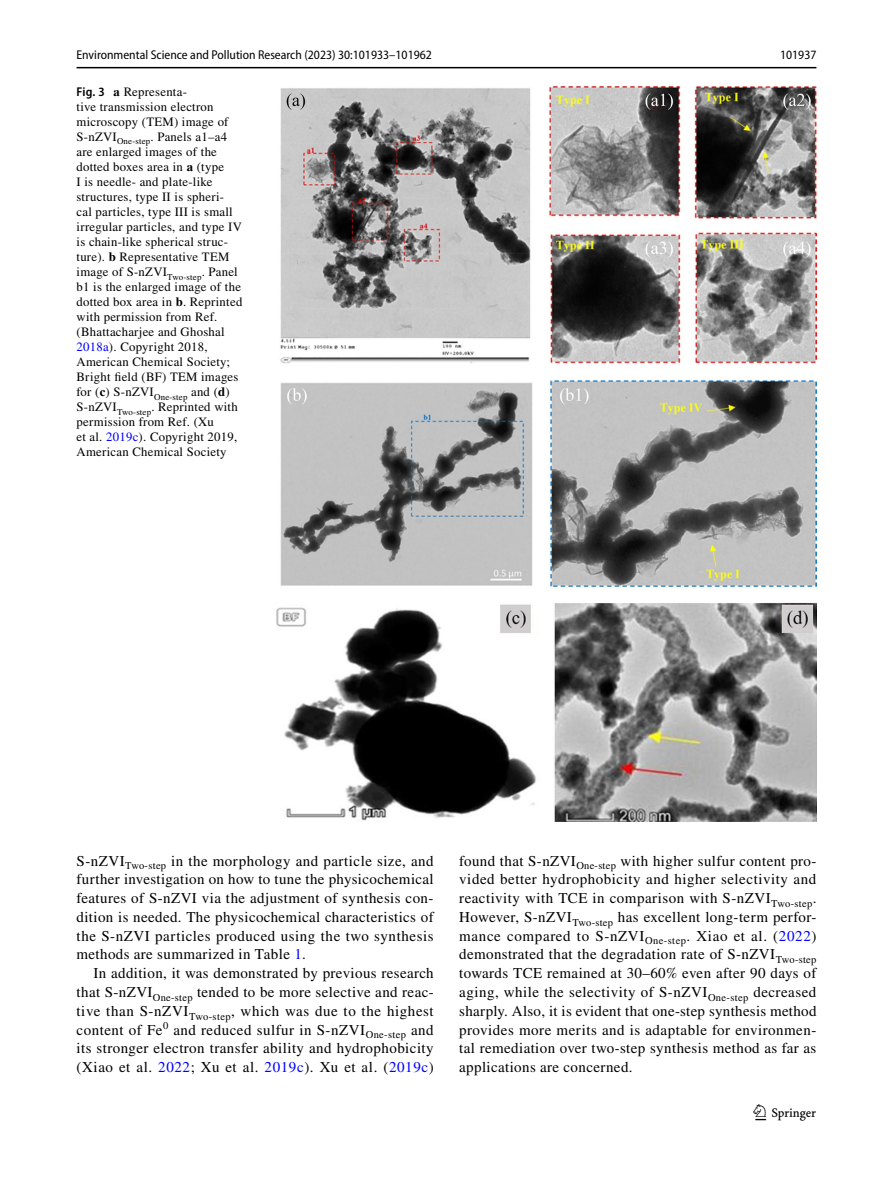
<style>
.page{position:relative;width:893px;height:1187px;background:#fff}
.page>*{position:absolute;margin:0;border:0;box-sizing:border-box;transform-origin:0 0}
.t1{font:22.5px "Springnew Regular 3";color:#000}
.t2{font:15px/18.8px "STIX";letter-spacing:.025em;color:#000;text-align:justify}
.t3{font:12.75px/15px "STIX";letter-spacing:.02em;color:#000}
.t4{font:semi-condensed 12.75px "Myriad Pro";color:#000}
.s1{font-family:"Myriad Pro";font-weight:600;font-stretch:semi-condensed}
.s2{font-weight:700}
.s3{color:#00f}
</style>
<div class="page">
<hr style="left:77px;top:67px;width:739px;height:1px;background:#000">
<img style="left:276px;top:87px;width:540px;height:734px">
<p class="t4" style="left:77px;top:48px;width:357px">Environmental Science and Pollution Research (2023) 30:101933–101962</p>
<p class="t4" style="left:780px;top:48px;width:38px">101937</p>
<p class="t3" style="left:77px;top:85px;width:167px"><span class="s1">Fig. 3</span> <span class="s2">a</span> Representa-<br>tive transmission electron microscopy (TEM) image of<br>S-nZVI<sub>One-step</sub>. Panels a1–a4 are enlarged images of the dotted boxes area in <span class="s2">a</span> (type<br>I is needle- and plate-like structures, type II is spheri&shy;cal particles, type III is small irregular particles, and type IV is chain-like spherical struc&shy;ture). <span class="s2">b</span> Representative TEM image of S-nZVI<sub>Two-step</sub>. Panel b1 is the enlarged image of the dotted box area in <span class="s2">b</span>. Reprinted with permission from Ref. (Bhattacharjee and Ghoshal<br><span class="s3">2018a</span>). Copyright 2018,<br>American Chemical Society;<br>Bright field (BF) TEM images for (<span class="s2">c</span>) S-nZVI<sub>One-step</sub> and (<span class="s2">d</span>)<br>S-nZVI<sub>Two-step</sub>. Reprinted with permission from Ref. (Xu<br>et al. <span class="s3">2019c</span>). Copyright 2019,<br>American Chemical Society</p>
<p class="t2" style="left:77px;top:852px;width:359px">S-nZVI<sub>Two-step</sub> in the morphology and particle size, and further investigation on how to tune the physicochemical features of S-nZVI via the adjustment of synthesis con&shy;dition is needed. The physicochemical characteristics of the S-nZVI particles produced using the two synthesis methods are summarized in Table <span class="s3">1</span>.</p>
<p class="t2" style="left:77px;top:964px;width:359px;text-indent:17px">In addition, it was demonstrated by previous research that S-nZVI<sub>One-step</sub> tended to be more selective and reac&shy;tive than S-nZVI<sub>Two-step</sub>, which was due to the highest content of Fe<sup>0</sup> and reduced sulfur in S-nZVI<sub>One-step</sub> and its stronger electron transfer ability and hydrophobicity (Xiao et al. <span class="s3">2022</span>; Xu et al. <span class="s3">2019c</span>). Xu et al. (<span class="s3">2019c</span>)</p>
<p class="t2" style="left:459px;top:852px;width:359px">found that S-nZVI<sub>One-step</sub> with higher sulfur content pro&shy;vided better hydrophobicity and higher selectivity and reactivity with TCE in comparison with S-nZVI<sub>Two-step</sub>.<br>However, S-nZVI<sub>Two-step</sub> has excellent long-term perfor&shy;mance compared to S-nZVI<sub>One-step</sub>. Xiao et al. (<span class="s3">2022</span>) demonstrated that the degradation rate of S-nZVI<sub>Two-step </sub>towards TCE remained at 30–60% even after 90 days of aging, while the selectivity of S-nZVI<sub>One-step</sub> decreased sharply. Also, it is evident that one-step synthesis method provides more merits and is adaptable for environmen&shy;tal remediation over two-step synthesis method as far as applications are concerned.</p>
<h1 class="t1" style="left:755px;top:1104px;width:62px">1 3</h1>
</div>
